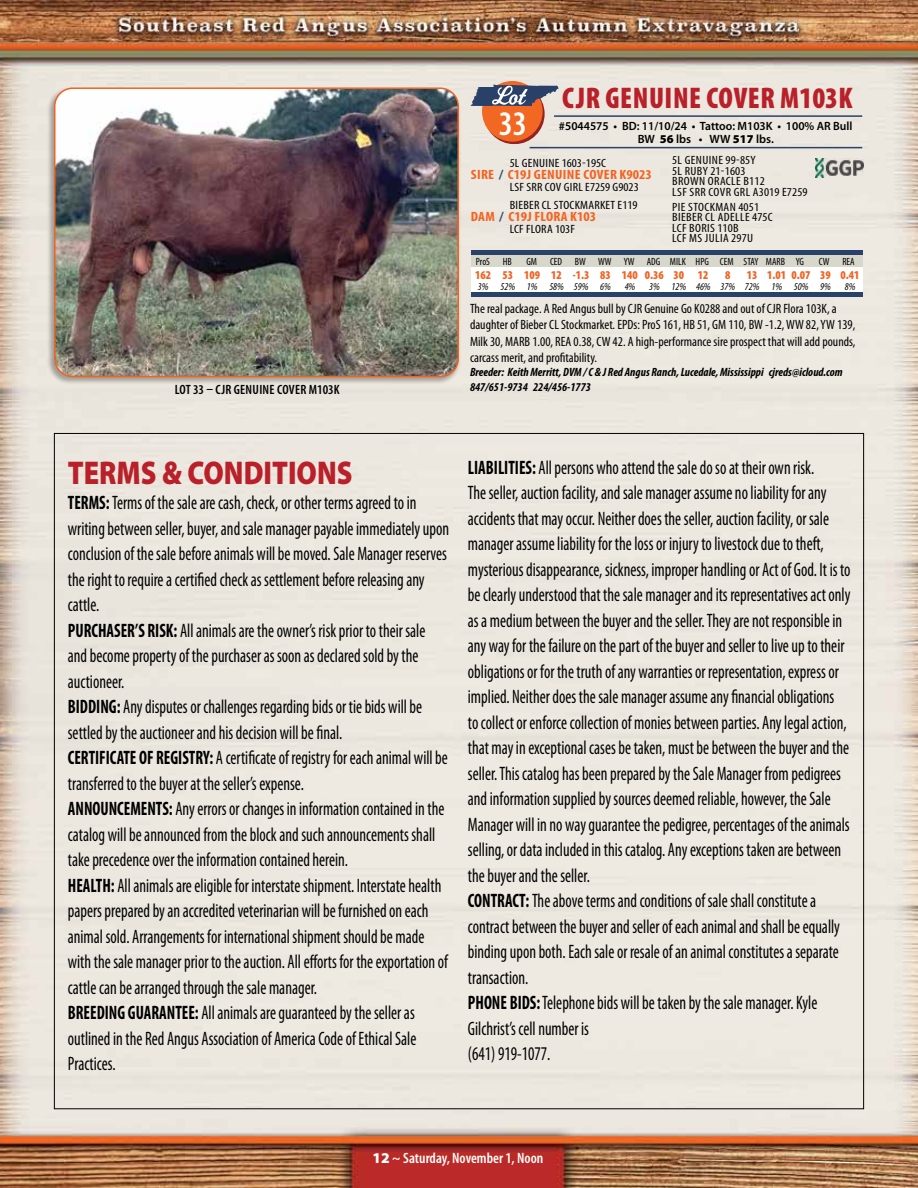
<style>
.page{position:relative;width:918px;height:1188px;background:#fff}
.page>*{position:absolute;margin:0;border:0;box-sizing:border-box;transform-origin:0 0}
.t1{font:600 condensed 34.5px "Myriad Pro";color:#fff}
.t2{font:900 33px "Myriad Pro";color:#ba2029;scale:.85 1}
.t3{font:900 condensed 30px "Myriad Pro";letter-spacing:.02em;color:#ba2029}
.t4{font:condensed 19.5px/25.5px "Myriad Pro";color:#000;scale:.85 1}
.t5{font:600 condensed 15px "Myriad Pro";color:#fff}
.t6{font:condensed 13.5px/16.2px "Myriad Pro";color:#000}
.t7{font:700 condensed 13.5px "Myriad Pro";letter-spacing:.015em;color:#f26322;scale:1.1 1}
.t8{font:600 condensed 13.5px "Myriad Pro";letter-spacing:.02em;color:#000}
.t9{font:condensed 12px/10.5px "Myriad Pro";letter-spacing:.02em;color:#000;scale:1.1 1}
.t10{font:italic 700 condensed 12px/14.4px "Myriad Pro";color:#000}
.t11{font:600 12px/13.5px "Myriad Pro";color:#000;text-align:center}
.t12{font:900 condensed 12px "Myriad Pro";color:#f26322}
.t13{font:condensed 10.5px "Myriad Pro";color:#000}
.t14{font:italic condensed 10.5px "Myriad Pro";color:#000}
.s1{font-weight:900}
.s2{color:#29426a}
.s3{font-weight:700}
.s4{font-weight:900;font-stretch:normal}
</style>
<div class="page">
<img style="left:0;top:0;width:918px;height:1188px">
<div style="left:47px;top:86px;width:414px;height:299px;background:#000;opacity:.32"></div>
<img style="left:55px;top:88px;width:403px;height:289px">
<div style="left:54px;top:87px;width:405px;height:290px;border:2px solid #f26322;border-radius:18px"></div>
<svg style="left:484px;top:84px;width:61px;height:60px"></svg>
<div style="left:482px;top:81px;width:61px;height:61px;background:#f26722;border-radius:50%"></div>
<svg style="left:470px;top:85px;width:89px;height:21px;background:#737c91"></svg>
<div style="left:471px;top:252px;width:391px;height:15px;background:#d8d7cb"></div>
<div style="left:471px;top:267px;width:391px;height:27px;background:#fff"></div>
<hr style="left:471px;top:251px;width:391px;height:4px;background:#29426a">
<hr style="left:471px;top:293px;width:391px;height:4px;background:#29426a">
<hr style="left:530px;top:147px;width:332px;height:1px;background:#29426a">
<hr style="left:554px;top:115px;width:308px;height:2px;background:#29426a">
<img style="left:815px;top:159px;width:48px;height:18px">
<h3 class="t3" style="left:562px;top:79px;width:292px">CJR GENUINE COVER M103K</h3>
<h1 class="t1" style="left:499px;top:105px;width:30px">33</h1>
<p class="t11" style="left:559px;top:119px;width:295px">#5044575 • BD: 11/10/24 • Tattoo: M103K • 100% AR Bull<br>BW <span class="s1">56</span> lbs • WW <span class="s1">517</span> lbs.</p>
<p class="t9" style="left:672px;top:155px;width:125px">5L GENUINE 99-85Y<br>5L RUBY 21-1603<br>BROWN ORACLE B112<br>LSF SRR COVR GRL A3019 E7259</p>
<p class="t9" style="left:672px;top:201px;width:93px">PIE STOCKMAN 4051<br>BIEBER CL ADELLE 475C<br>LCF BORIS 110B<br>LCF MS JULIA 297U</p>
<p class="t9" style="left:510px;top:158px;width:89px">5L GENUINE 1603-195C</p>
<p class="t7" style="left:471px;top:166px;width:166px">SIRE <span class="s2">/</span> C19J GENUINE COVER K9023</p>
<p class="t9" style="left:510px;top:178px;width:119px;line-height:18px">LSF SRR COV GIRL E7259 G9023<br>BIEBER CL STOCKMARKET E119</p>
<p class="t7" style="left:471px;top:208px;width:115px">DAM <span class="s2">/</span> C19J FLORA K103</p>
<p class="t9" style="left:510px;top:224px;width:61px">LCF FLORA 103F</p>
<p class="t8" style="left:175px;top:382px;width:167px">LOT 33 – CJR GENUINE COVER M103K</p>
<p class="t13" style="left:476px;top:255px;width:37px">ProS HB</p>
<p class="t13" style="left:526px;top:255px;width:279px">GM CED BW WW YW ADG MILK HPG CEM STAY MARB YG</p>
<p class="t13" style="left:819px;top:255px;width:37px">CW REA</p>
<p class="t12" style="left:475px;top:267px;width:235px">162 53 109 12 -1.3 83 140 0.36 30 12</p>
<p class="t12" style="left:725px;top:267px;width:7px">8</p>
<p class="t12" style="left:747px;top:267px;width:114px">13 1.01 0.07 39 0.41</p>
<p class="t14" style="left:478px;top:280px;width:134px">3% 52% 1% 58% 59% 6%</p>
<p class="t14" style="left:625px;top:280px;width:12px">4%</p>
<p class="t14" style="left:649px;top:280px;width:183px">3% 12% 46% 37% 72% 1% 50% 9%</p>
<p class="t14" style="left:845px;top:280px;width:12px">8%</p>
<p class="t6" style="left:470px;top:300px;width:387px">The real package. A Red Angus bull by CJR Genuine Go K0288 and out of CJR Flora 103K, a daughter of Bieber CL Stockmarket. EPDs: ProS 161, HB 51, GM 110, BW -1.2, WW 82, YW 139, Milk 30, MARB 1.00, REA 0.38, CW 42. A high-performance sire prospect that will add pounds, carcass merit, and profitability.</p>
<p class="t10" style="left:470px;top:365px;width:374px">Breeder: Keith Merritt, DVM / C &amp; J Red Angus Ranch, Lucedale, Mississippi cjreds@icloud.com<br>847/651-9734 224/456-1773</p>
<h2 class="t2" style="left:68px;top:451px;width:336px">TERMS &amp; CONDITIONS</h2>
<p class="t4" style="left:68px;top:490px;width:450px"><span class="s3">TERMS:</span> Terms of the sale are cash, check, or other terms agreed to in writing between seller, buyer, and sale manager payable immediately upon conclusion of the sale before animals will be moved. Sale Manager reserves the right to require a certified check as settlement before releasing any cattle.<br><span class="s3">PURCHASER’S RISK:</span> All animals are the owner’s risk prior to their sale and become property of the purchaser as soon as declared sold by the auctioneer.<br><span class="s3">BIDDING:</span> Any disputes or challenges regarding bids or tie bids will be settled by the auctioneer and his decision will be final.<br><span class="s3">CERTIFICATE OF REGISTRY:</span> A certificate of registry for each animal will be transferred to the buyer at the seller’s expense.<br><span class="s3">ANNOUNCEMENTS:</span> Any errors or changes in information contained in the catalog will be announced from the block and such announcements shall take precedence over the information contained herein.<br><span class="s3">HEALTH:</span> All animals are eligible for interstate shipment. Interstate health papers prepared by an accredited veterinarian will be furnished on each animal sold. Arrangements for international shipment should be made with the sale manager prior to the auction. All efforts for the exportation of cattle can be arranged through the sale manager.<br><span class="s3">BREEDING GUARANTEE:</span> All animals are guaranteed by the seller as outlined in the Red Angus Association of America Code of Ethical Sale Practices.</p>
<p class="t4" style="left:468px;top:454px;width:452px"><span class="s3">LIABILITIES:</span> All persons who attend the sale do so at their own risk.<br>The seller, auction facility, and sale manager assume no liability for any accidents that may occur. Neither does the seller, auction facility, or sale manager assume liability for the loss or injury to livestock due to theft, mysterious disappearance, sickness, improper handling or Act of God. It is to be clearly understood that the sale manager and its representatives act only as a medium between the buyer and the seller. They are not responsible in any way for the failure on the part of the buyer and seller to live up to their obligations or for the truth of any warranties or representation, express or implied. Neither does the sale manager assume any financial obligations<br>to collect or enforce collection of monies between parties. Any legal action, that may in exceptional cases be taken, must be between the buyer and the seller. This catalog has been prepared by the Sale Manager from pedigrees and information supplied by sources deemed reliable, however, the Sale Manager will in no way guarantee the pedigree, percentages of the animals selling, or data included in this catalog. Any exceptions taken are between the buyer and the seller.<br><span class="s3">CONTRACT:</span> The above terms and conditions of sale shall constitute a contract between the buyer and seller of each animal and shall be equally binding upon both. Each sale or resale of an animal constitutes a separate transaction.<br><span class="s3">PHONE BIDS:</span> Telephone bids will be taken by the sale manager. Kyle Gilchrist’s cell number is<br>(641) 919-1077.</p>
<p class="t5" style="left:372px;top:1150px;width:172px"><span class="s4">12</span> ~ Saturday, November 1, Noon</p>
</div>
